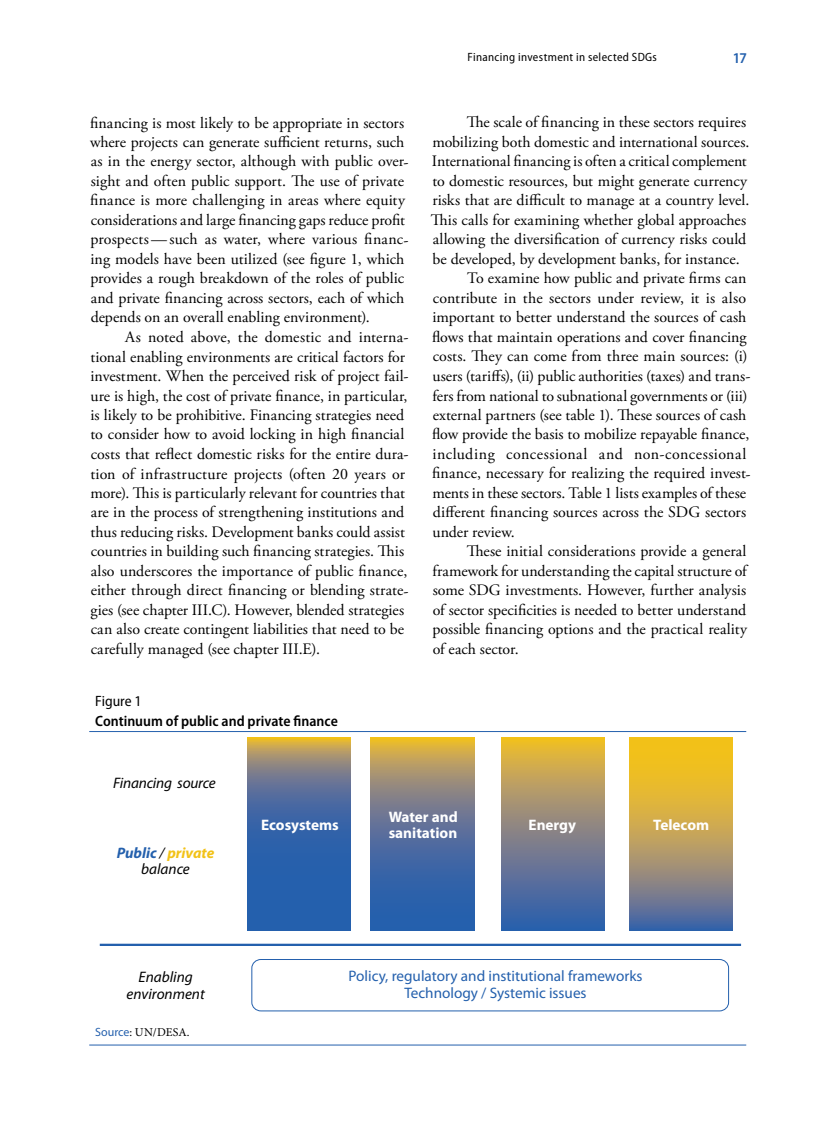
<style>
.page{position:relative;width:837px;height:1134px;background:#fff}
.page>*{position:absolute;margin:0;border:0;box-sizing:border-box;transform-origin:0 0}
.t1{font:15.9px/19.5px "Adobe Garamond Pro";color:#000}
.t2{font:15.9px "Adobe Garamond Pro";letter-spacing:.035em;color:#000}
.t3{font:15.15px/16.6px "Myriad Pro";color:#2460ad;text-align:center}
.t4{font:italic 15.15px/16.6px "Myriad Pro";color:#000;text-align:center}
.t5{font:700 15.15px/16.6px "Myriad Pro";color:#fff}
.t6{font:600 semi-condensed 15px "Myriad Pro";color:#000}
.t7{font:semi-condensed 15px "Myriad Pro";color:#000}
.t8{font:600 semi-condensed 15px "Myriad Pro";color:#2460ad}
.t9{font:semi-condensed 12px "Myriad Pro";letter-spacing:.03em;color:#000}
.t10{font:12px "Minion Pro";letter-spacing:.01em;color:#000}
.s1{font-weight:700;color:#2460ad}
.s2{font-weight:700;color:#f2c218}
.s3{font-family:"Myriad Pro";color:#2460ad}
</style>
<div class="page">
<hr style="left:89px;top:1045px;width:657px;height:1px;background:#2460ad">
<hr style="left:89px;top:731px;width:657px;height:1px;background:#2460ad">
<svg style="left:247px;top:737px;width:104px;height:193px;background:#4d6e9a"></svg>
<svg style="left:371px;top:737px;width:103px;height:193px;background:#69798d"></svg>
<svg style="left:502px;top:737px;width:103px;height:193px;background:#8a877c"></svg>
<svg style="left:629px;top:737px;width:104px;height:193px;background:#b69e59"></svg>
<hr style="left:100px;top:944px;width:641px;height:2px;background:#2460ad">
<div style="left:251px;top:959px;width:478px;height:52px;border:1px solid #2460ad;border-radius:9px"></div>
<p class="t1" style="left:90px;top:113px;width:320px">financing is most likely to be appropriate in sectors where projects can generate sufficient returns, such as in the energy sector, although with public over&shy;sight and often public support. The use of private finance is more challenging in areas where equity considerations and large financing gaps reduce profit prospects — such as water, where various financ&shy;ing models have been utilized (see figure 1, which provides a rough breakdown of the roles of public and private financing across sectors, each of which depends on an overall enabling environment).</p>
<p class="t1" style="left:90px;top:328px;width:320px;text-indent:35px">As noted above, the domestic and interna&shy;tional enabling environments are critical factors for investment. When the perceived risk of project fail&shy;ure is high, the cost of private finance, in particular, is likely to be prohibitive. Financing strategies need to consider how to avoid locking in high financial costs that reflect domestic risks for the entire dura&shy;tion of infrastructure projects (often 20 years or more). This is particularly relevant for countries that are in the process of strengthening institutions and thus reducing risks. Development banks could assist countries in building such financing strategies. This also underscores the importance of public finance, either through direct financing or blending strate&shy;gies (see chapter III.C). However, blended strategies can also create contingent liabilities that need to be carefully managed (see chapter III.E).</p>
<p class="t7" style="left:95px;top:693px;width:48px">Figure 1</p>
<p class="t6" style="left:95px;top:712px;width:244px">Continuum of public and private finance</p>
<p class="t4" style="left:113px;top:774px;width:104px">Financing source</p>
<p class="t9" style="left:468px;top:50px;width:191px">Financing investment in selected SDGs</p>
<p class="t8" style="left:733px;top:50px;width:16px">17</p>
<p class="t1" style="left:467px;top:113px;width:281px">The scale of financing in these sectors requires</p>
<p class="t1" style="left:432px;top:133px;width:318px">mobilizing both domestic and international sources.</p>
<p class="t1" style="left:432px;top:152px;width:316px">International financing is often a critical complement</p>
<p class="t1" style="left:432px;top:172px;width:316px">to domestic resources, but might generate currency</p>
<p class="t1" style="left:432px;top:191px;width:319px">risks that are difficult to manage at a country level.</p>
<p class="t1" style="left:431px;top:211px;width:317px">This calls for examining whether global approaches</p>
<p class="t1" style="left:433px;top:230px;width:315px">allowing the diversification of currency risks could</p>
<p class="t1" style="left:433px;top:250px;width:309px">be developed, by development banks, for instance.</p>
<p class="t1" style="left:467px;top:269px;width:281px">To examine how public and private firms can</p>
<p class="t1" style="left:433px;top:289px;width:315px">contribute in the sectors under review, it is also</p>
<p class="t1" style="left:432px;top:308px;width:316px">important to better understand the sources of cash</p>
<p class="t1" style="left:432px;top:328px;width:316px">flows that maintain operations and cover financing</p>
<p class="t1" style="left:433px;top:347px;width:316px">costs. They can come from three main sources: (i)</p>
<p class="t1" style="left:432px;top:367px;width:320px">users (tariffs), (ii) public authorities (taxes) and trans-</p>
<p class="t1" style="left:432px;top:386px;width:317px">fers from national to subnational governments or (iii)</p>
<p class="t1" style="left:433px;top:406px;width:315px">external partners (see table 1). These sources of cash</p>
<p class="t1" style="left:432px;top:425px;width:319px">flow provide the basis to mobilize repayable finance,</p>
<p class="t2" style="left:432px;top:444px;width:316px">including concessional and non-concessional</p>
<p class="t1" style="left:432px;top:464px;width:320px">finance, necessary for realizing the required invest-</p>
<p class="t1" style="left:432px;top:484px;width:315px">ments in these sectors. Table 1 lists examples of these</p>
<p class="t1" style="left:433px;top:503px;width:315px">different financing sources across the SDG sectors</p>
<p class="t1" style="left:432px;top:523px;width:84px">under review.</p>
<p class="t1" style="left:467px;top:542px;width:281px">These initial considerations provide a general</p>
<p class="t1" style="left:432px;top:562px;width:316px">framework for understanding the capital structure of</p>
<p class="t1" style="left:433px;top:581px;width:315px">some SDG investments. However, further analysis</p>
<p class="t1" style="left:433px;top:601px;width:315px">of sector specificities is needed to better understand</p>
<p class="t1" style="left:432px;top:620px;width:316px">possible financing options and the practical reality</p>
<p class="t1" style="left:433px;top:640px;width:88px">of each sector.</p>
<p class="t4" style="left:117px;top:844px;width:99px"><span class="s1">Public</span> / <span class="s2">private </span>balance</p>
<p class="t4" style="left:127px;top:969px;width:80px">Enabling environment</p>
<p class="t10" style="left:95px;top:1024px;width:96px"><span class="s3">Source</span>: UN/DESA.</p>
<p class="t5" style="left:261px;top:816px;width:79px">Ecosystems</p>
<p class="t5" style="left:389px;top:808px;width:71px">Water and sanitation</p>
<p class="t5" style="left:529px;top:816px;width:49px">Energy</p>
<p class="t5" style="left:653px;top:816px;width:57px">Telecom</p>
<p class="t3" style="left:348px;top:968px;width:296px">Policy, regulatory and institutional frameworks<br>Technology / Systemic issues</p>
</div>
